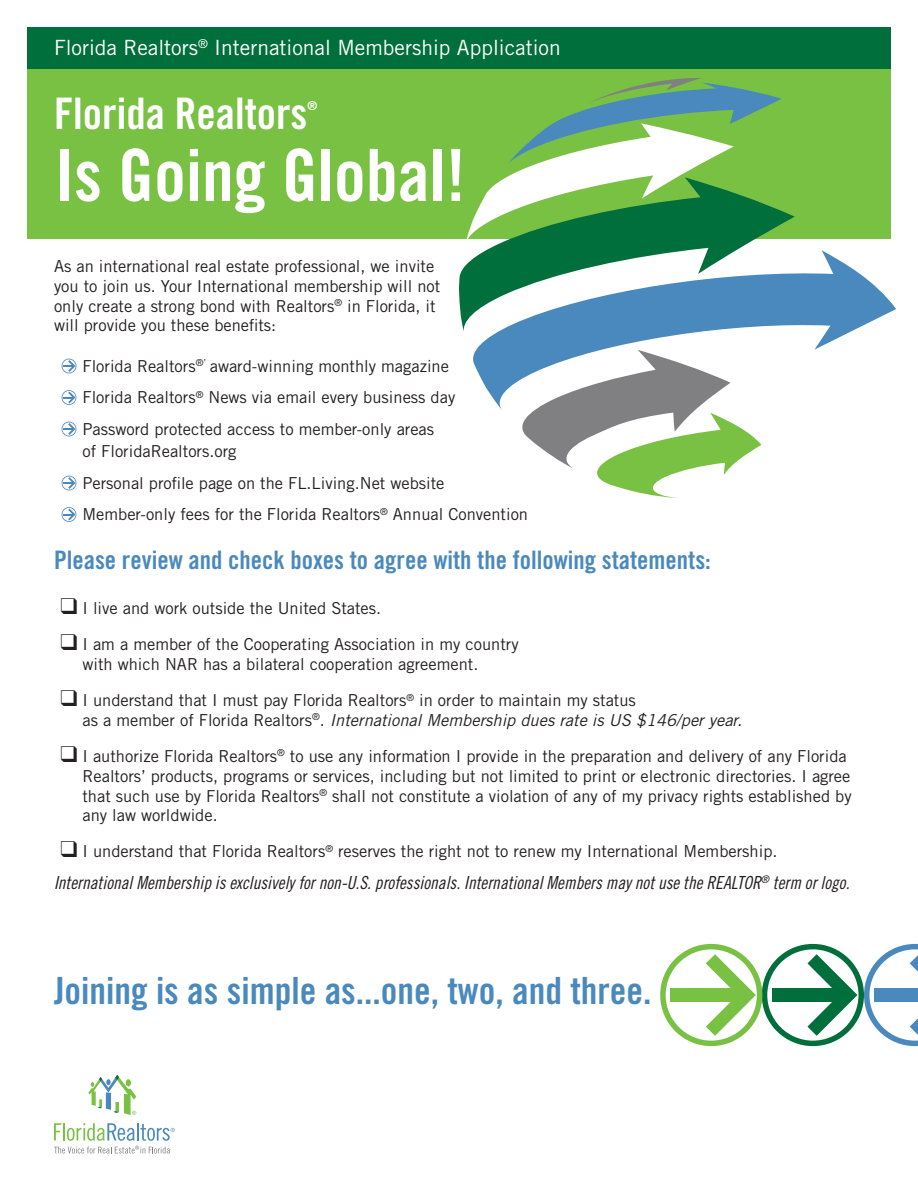
<style>
.page{position:relative;width:918px;height:1188px;background:#fff}
.page>*{position:absolute;margin:0;border:0;box-sizing:border-box;transform-origin:0 0}
.t1{font:72px "Trade Gothic LT Std Bd Cn 20";color:#fff}
.t2{font:43.5px "Trade Gothic LT Std Bd Cn 20";color:#fff}
.t3{font:37.5px "Trade Gothic LT Std Bd Cn 20";color:#4a89be}
.t4{font:25.5px "Trade Gothic LT Std Bd Cn 20";color:#4a89be}
.t5{font:21px "Trade Gothic LT Std";color:#fff}
.t6{font:18px "Trade Gothic LT Std Cn 18 Obl";color:#231f20}
.t7{font:16.5px/19.8px "Trade Gothic LT Std";color:#231f20}
.t8{font:12.3px "Trade Gothic LT Std Bd Cn 20";color:#fff}
.s1{font-style:italic}
</style>
<div class="page">
<div style="left:27px;top:27px;width:864px;height:212px;background:#79c142"></div>
<div style="left:27px;top:27px;width:864px;height:42px;background:#006f3c"></div>
<svg style="left:54px;top:1123px;width:121px;height:31px"></svg>
<svg style="left:88px;top:1075px;width:48px;height:40px"></svg>
<svg style="left:62px;top:359px;width:14px;height:14px"></svg>
<svg style="left:62px;top:390px;width:14px;height:15px"></svg>
<svg style="left:62px;top:422px;width:14px;height:14px"></svg>
<svg style="left:62px;top:476px;width:14px;height:14px"></svg>
<svg style="left:62px;top:507px;width:14px;height:15px"></svg>
<svg style="left:507px;top:78px;width:275px;height:99px"></svg>
<svg style="left:459px;top:177px;width:336px;height:155px"></svg>
<svg style="left:469px;top:250px;width:427px;height:160px"></svg>
<svg style="left:515px;top:350px;width:246px;height:148px"></svg>
<svg style="left:660px;top:944px;width:258px;height:102px"></svg>
<div style="left:670px;top:989px;width:75px;height:13px;background:#79c142"></div>
<p class="t5" style="left:54px;top:35px;width:508px">Florida Realtors<sup>®</sup> International Membership Application</p>
<h2 class="t2" style="left:54px;top:87px;width:255px">Florida Realtors</h2>
<p class="t8" style="left:308px;top:98px;width:11px">®</p>
<h1 class="t1" style="left:54px;top:131px;width:413px">Is Going Global!</h1>
<p class="t7" style="left:54px;top:256px;width:388px">As an international real estate professional, we invite you to join us. Your International membership will not only create a strong bond with Realtors<sup>®</sup> in Florida, it will provide you these benefits:</p>
<p class="t7" style="left:82px;top:350px;width:374px;line-height:31.5px">Florida Realtors<sup>®’</sup> award-winning monthly magazine<br>Florida Realtors<sup>®</sup> News via email every business day<br>Password protected access to member-only areas</p>
<p class="t7" style="left:82px;top:436px;width:447px;line-height:31.5px">of FloridaRealtors.org<br>Personal profile page on the FL.Living.Net website<br>Member-only fees for the Florida Realtors<sup>®</sup> Annual Convention</p>
<h3 class="t4" style="left:54px;top:544px;width:658px">Please review and check boxes to agree with the following statements:</h3>
<p class="t7" style="left:60px;top:598px;width:322px">❑ I live and work outside the United States.</p>
<p class="t7" style="left:83px;top:634px;width:438px;text-indent:-22px">❑ I am a member of the Cooperating Association in my country with which NAR has a bilateral cooperation agreement.</p>
<p class="t7" style="left:83px;top:690px;width:661px;text-indent:-22px">❑ I understand that I must pay Florida Realtors<sup>®</sup> in order to maintain my status<br>as a member of Florida Realtors<sup>®</sup>. <span class="s1">International Membership dues rate is US $146/per year.</span></p>
<p class="t7" style="left:83px;top:746px;width:771px;text-indent:-22px">❑ I authorize Florida Realtors<sup>®</sup> to use any information I provide in the preparation and delivery of any Florida Realtors’ products, programs or services, including but not limited to print or electronic directories. I agree that such use by Florida Realtors<sup>®</sup> shall not constitute a violation of any of my privacy rights established by any law worldwide.</p>
<p class="t7" style="left:60px;top:841px;width:719px">❑ I understand that Florida Realtors<sup>®</sup> reserves the right not to renew my International Membership.</p>
<p class="t6" style="left:54px;top:872px;width:797px">International Membership is exclusively for non-U.S. professionals. International Members may not use the REALTOR<sup>®</sup> term or logo.</p>
<h3 class="t3" style="left:54px;top:967px;width:599px">Joining is as simple as...one, two, and three.</h3>
</div>
